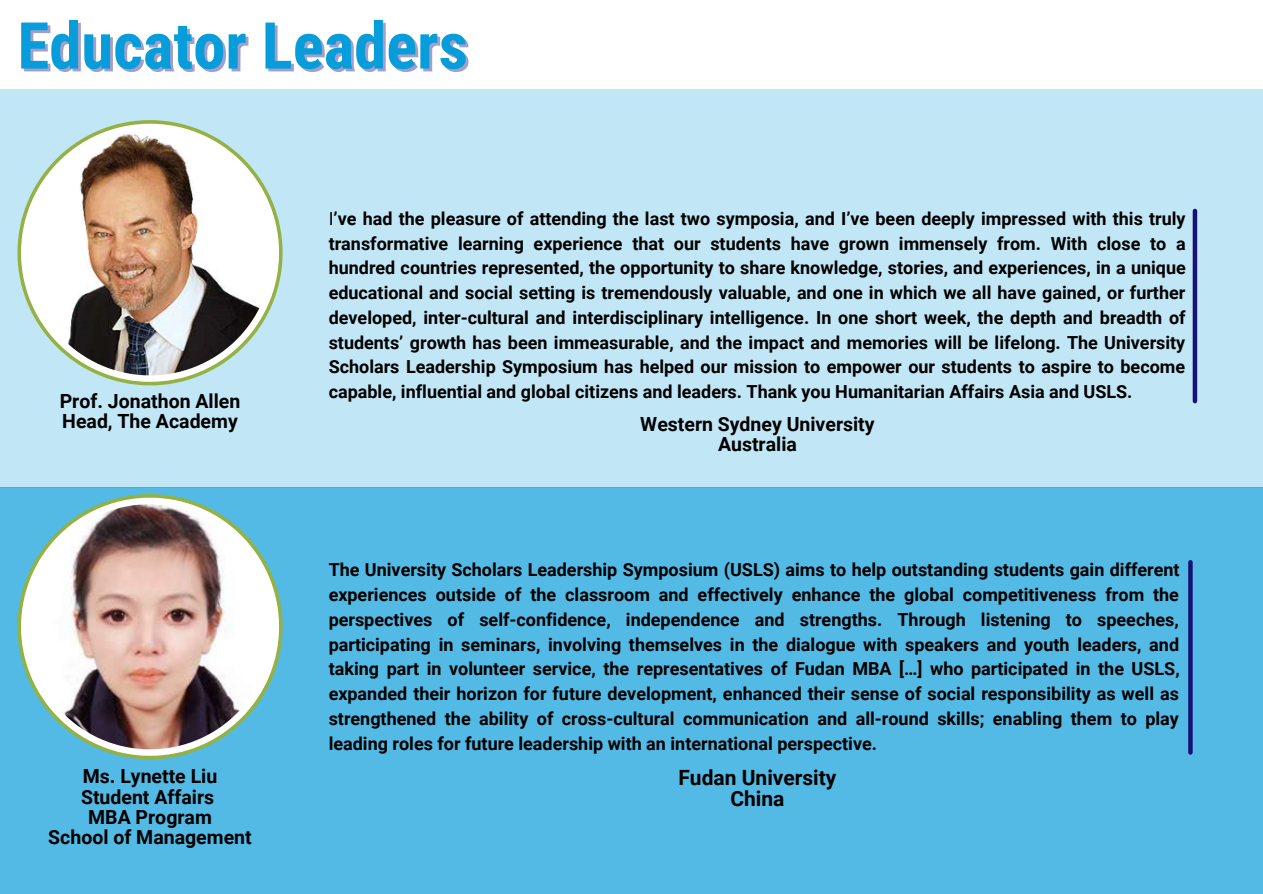
<style>
.page{position:relative;width:1263px;height:894px;background:#fff}
.page>*{position:absolute;margin:0;border:0;box-sizing:border-box;transform-origin:0 0}
.t1{font:700 64.65px "Roboto Condensed";color:#069dda}
.t2{font:700 21px/21.3px "Roboto";color:#000;text-align:center}
.t3{font:700 19.5px/20.2px "Roboto";color:#000;text-align:center}
.t4{font:700 18px/24.8px "Roboto";color:#000;text-align:justify}
.s1{font-weight:400}
</style>
<div class="page">
<div style="left:0;top:89px;width:1262px;height:398px;background:#c1e6f5"></div>
<div style="left:0;top:487px;width:1263px;height:406px;background:#52bae5"></div>
<hr style="left:1193px;top:211px;width:4px;height:190px;background:#171177">
<svg style="left:18px;top:120px;width:265px;height:265px"></svg>
<svg style="left:21px;top:124px;width:258px;height:258px"></svg>
<img style="left:27px;top:130px;width:246px;height:245px">
<svg style="left:18px;top:494px;width:265px;height:265px"></svg>
<svg style="left:21px;top:497px;width:258px;height:258px"></svg>
<img style="left:28px;top:504px;width:245px;height:245px">
<div style="left:1188px;top:562px;width:5px;height:190px;background:#171177"></div>
<h1 class="t1" style="left:18px;top:9px;width:452px">Educator Leaders</h1>
<p class="t3" style="left:60px;top:391px;width:182px;text-align:left">Prof. Jonathon Allen<br>Head, The Academy</p>
<p class="t3" style="left:48px;top:766px;width:205px">Ms. Lynette Liu<br>Student Affairs<br>MBA Program<br>School of Management</p>
<p class="t4" style="left:329px;top:206px;width:859px"><span class="s1">I</span>’ve had the pleasure of attending the last two symposia, and I’ve been deeply impressed with this truly transformative learning experience that our students have grown immensely from. With close to a hundred countries represented, the opportunity to share knowledge, stories, and experiences, in a unique educational and social setting is tremendously valuable, and one in which we all have gained, or further developed, inter-cultural and interdisciplinary intelligence. In one short week, the depth and breadth of students’ growth has been immeasurable, and the impact and memories will be lifelong. The University Scholars Leadership Symposium has helped our mission to empower our students to aspire to become capable, influential and global citizens and leaders. Thank you Humanitarian Affairs Asia and USLS.</p>
<p class="t3" style="left:640px;top:414px;width:236px">Western Sydney University<br>Australia</p>
<p class="t4" style="left:329px;top:557px;width:852px">The University Scholars Leadership Symposium (USLS) aims to help outstanding students gain different experiences outside of the classroom and effectively enhance the global competitiveness from the perspectives of self-confidence, independence and strengths. Through listening to speeches, participating in seminars, involving themselves in the dialogue with speakers and youth leaders, and taking part in volunteer service, the representatives of Fudan MBA […] who participated in the USLS, expanded their horizon for future development, enhanced their sense of social responsibility as well as strengthened the ability of cross-cultural communication and all-round skills; enabling them to play leading roles for future leadership with an international perspective.</p>
<p class="t2" style="left:678px;top:766px;width:159px">Fudan University<br>China</p>
</div>
